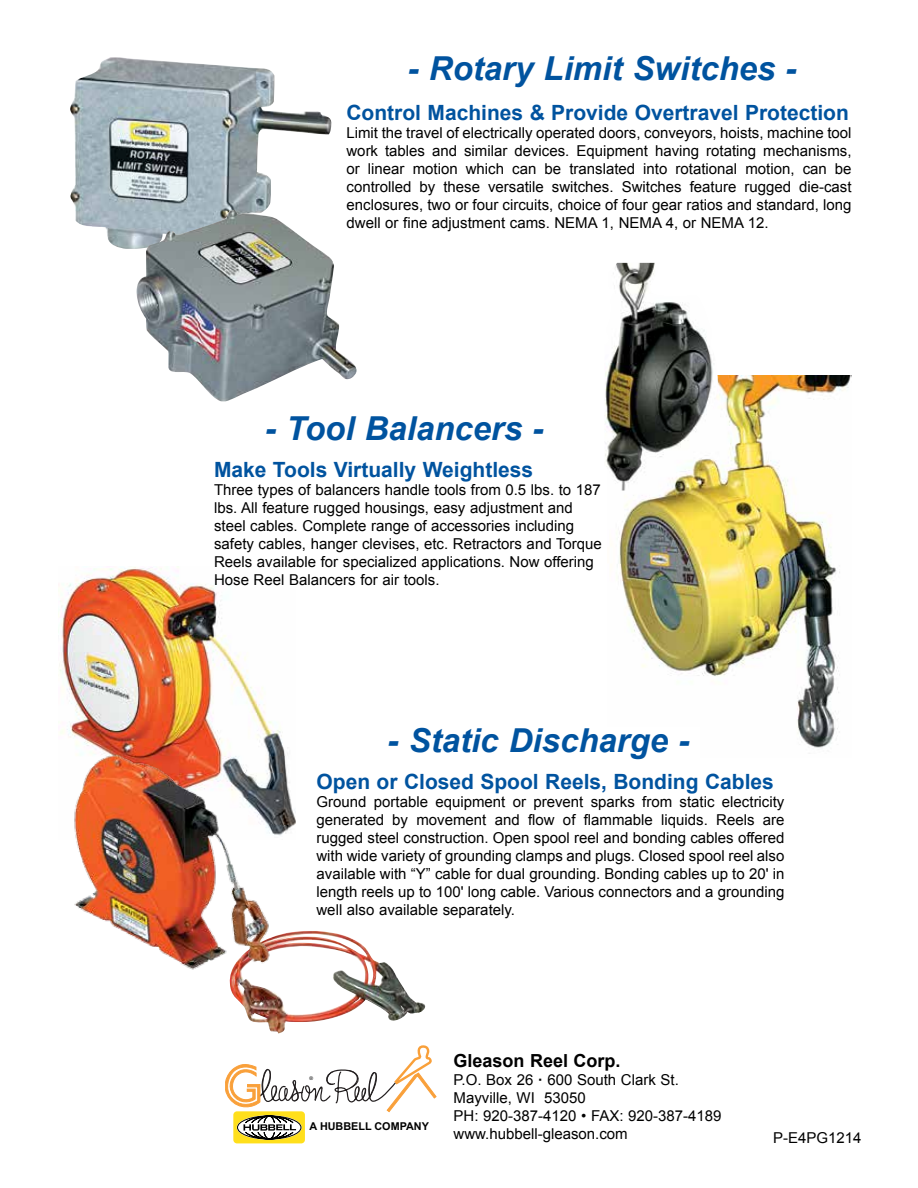
<style>
.page{position:relative;width:918px;height:1188px;background:#fff}
.page>*{position:absolute;margin:0;border:0;box-sizing:border-box;transform-origin:0 0}
.t1{font:italic 700 33px "Arial";color:#00539f}
.t2{font:700 21px "Arial";color:#00539f}
.t3{font:700 18px "Arial";color:#000}
.t4{font:15px/18px "Arial";color:#000}
.t5{font:700 10.8px "Arial";color:#000}
.t6{font:8.25px "Myriad";color:#000}
.s1{font-weight:700}
</style>
<div class="page">
<div style="left:233px;top:1111px;width:72px;height:32px;background:#ffdf1c;border-radius:4px"></div>
<div style="left:237px;top:1115px;width:65px;height:25px;border:2px solid #fff;border-radius:50%"></div>
<svg style="left:225px;top:1045px;width:211px;height:94px"></svg>
<img style="left:58px;top:566px;width:238px;height:270px">
<img style="left:616px;top:376px;width:236px;height:372px">
<img style="left:605px;top:263px;width:113px;height:227px">
<div style="left:376px;top:727px;width:324px;height:36px;background:#fff"></div>
<img style="left:70px;top:57px;width:262px;height:192px">
<img style="left:136px;top:209px;width:221px;height:192px">
<img style="left:229px;top:931px;width:197px;height:103px">
<img style="left:58px;top:754px;width:213px;height:222px">
<h1 class="t1" style="left:408px;top:47px;width:390px">- Rotary Limit Switches -</h1>
<h2 class="t2" style="left:346px;top:98px;width:504px">Control Machines &amp; Provide Overtravel Protection</h2>
<p class="t4" style="left:346px;top:123px;width:507px;text-align:justify">Limit the travel of electrically operated doors, conveyors, hoists, machine tool work tables and similar devices. Equipment having rotating mechanisms, or linear motion which can be translated into rotational motion, can be controlled by these versatile switches. Switches feature rugged die-cast enclosures, two or four circuits, choice of four gear ratios and standard, long dwell or fine adjustment cams. NEMA 1, NEMA 4, or NEMA 12.</p>
<h1 class="t1" style="left:265px;top:407px;width:280px">- Tool Balancers -</h1>
<h2 class="t2" style="left:214px;top:455px;width:321px">Make Tools Virtually Weightless</h2>
<p class="t4" style="left:214px;top:480px;width:389px">Three types of balancers handle tools from 0.5 lbs. to 187 lbs. All feature rugged housings, easy adjustment and steel cables. Complete range of accessories including safety cables, hanger clevises, etc. Retractors and Torque Reels available for specialized applications. Now offering Hose Reel Balancers for air tools.</p>
<h1 class="t1" style="left:388px;top:719px;width:303px">- Static Discharge -</h1>
<h2 class="t2" style="left:316px;top:767px;width:459px">Open or Closed Spool Reels, Bonding Cables</h2>
<p class="t4" style="left:316px;top:792px;width:470px;text-align:justify">Ground portable equipment or prevent sparks from static electricity generated by movement and flow of flammable liquids. Reels are rugged steel construction. Open spool reel and bonding cables offered with wide variety of grounding clamps and plugs. Closed spool reel also available with “Y” cable for dual grounding. Bonding cables up to 20' in length reels up to 100' long cable. Various connectors and a grounding well also available separately.</p>
<p class="t6" style="left:309px;top:1075px;width:6px">®</p>
<p class="t5" style="left:310px;top:1119px;width:121px">A HUBBELL COMPANY</p>
<p class="t3" style="left:454px;top:1049px;width:169px">Gleason Reel Corp.</p>
<p class="t4" style="left:454px;top:1071px;width:269px">P.O. Box 26 <span class="s1">·</span> 600 South Clark St.<br>Mayville, WI 53050<br>PH: 920-387-4120 • FAX: 920-387-4189 www.hubbell-gleason.com</p>
<p class="t4" style="left:773px;top:1129px;width:90px">P-E4PG1214</p>
</div>
